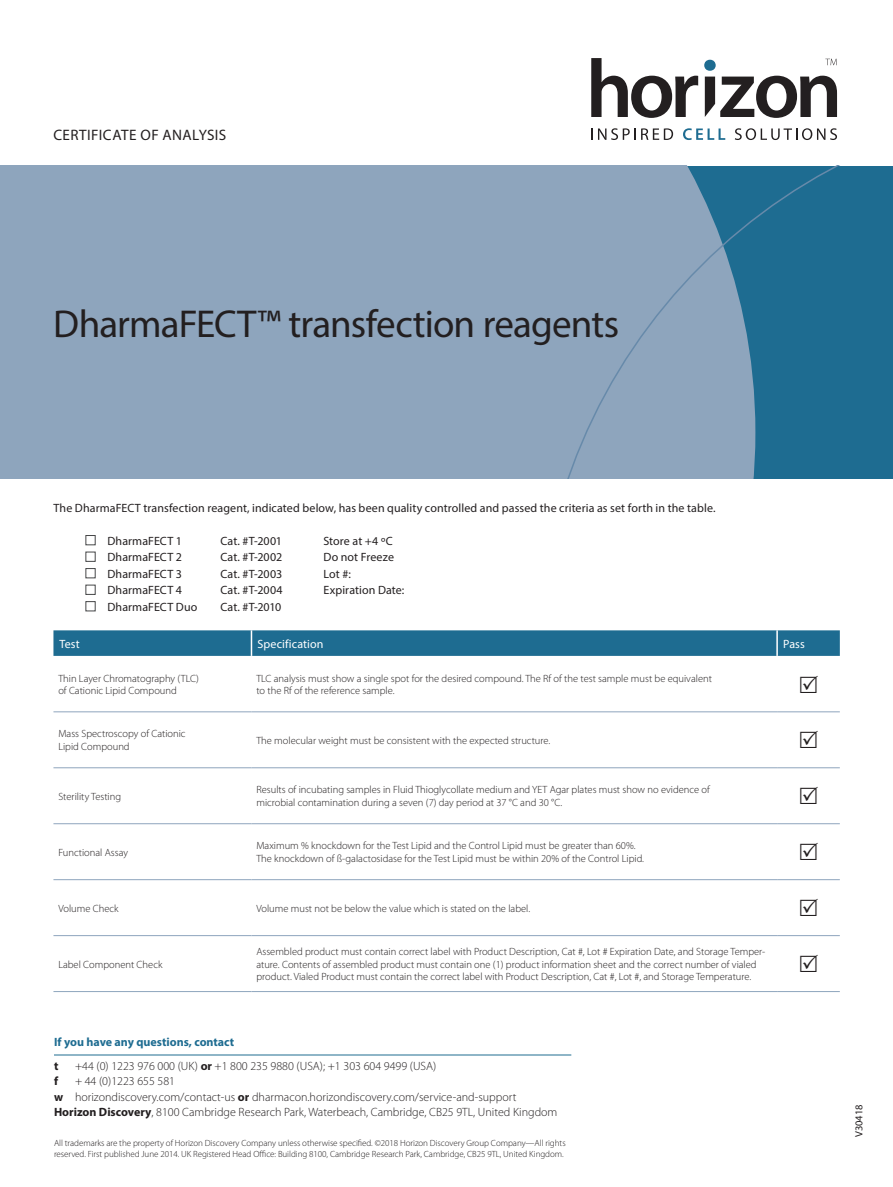
<style>
.page{position:relative;width:893px;height:1187px;background:#fff}
.page>*{position:absolute;margin:0;border:0;box-sizing:border-box;transform-origin:0 0}
.t1{font:39px "Myriad Pro";letter-spacing:-.02em;color:#231f20}
.t2{font:15.15px "Myriad Pro";letter-spacing:.025em;color:#231f20}
.t3{font:12px "Myriad Pro";letter-spacing:.01em;color:#231f20}
.t4{font:300 12px/15.3px "Myriad Pro";color:#231f20}
.t5{font:700 12px "Myriad Pro";color:#1e6c91}
.t6{font:12px "Myriad Pro";letter-spacing:.01em;color:#fff}
.t7{font:700 12px "Myriad Pro";color:#231f20}
.t8{font:300 10.5px/12.6px "Myriad Pro";color:#231f20}
.t9{font:10.5px "Myriad Pro";letter-spacing:-.005em;color:#231f20}
.t10{font:300 9px/10.8px "Myriad Pro";letter-spacing:-.005em;color:#231f20}
.s1{font-weight:700}
</style>
<div class="page">
<div style="left:0;top:166px;width:537px;height:312px;background:#8ea5bd"></div>
<svg style="left:537px;top:166px;width:356px;height:312px;background:#5c8ba9"></svg>
<svg style="left:591px;top:58px;width:107px;height:60px"></svg>
<div style="left:704px;top:60px;width:12px;height:11px;background:#1e6c91;border-radius:50%"></div>
<svg style="left:705px;top:76px;width:132px;height:42px"></svg>
<svg style="left:591px;top:128px;width:82px;height:12px"></svg>
<svg style="left:683px;top:128px;width:42px;height:12px"></svg>
<svg style="left:735px;top:128px;width:102px;height:12px"></svg>
<svg style="left:825px;top:59px;width:12px;height:6px"></svg>
<hr style="left:53px;top:711px;width:198px;height:1px;background:#8ea5bd">
<hr style="left:251px;top:711px;width:526px;height:1px;background:#8ea5bd">
<hr style="left:777px;top:711px;width:63px;height:1px;background:#8ea5bd">
<hr style="left:53px;top:767px;width:198px;height:1px;background:#8ea5bd">
<hr style="left:251px;top:767px;width:526px;height:1px;background:#8ea5bd">
<hr style="left:777px;top:767px;width:63px;height:1px;background:#8ea5bd">
<hr style="left:53px;top:823px;width:198px;height:1px;background:#8ea5bd">
<hr style="left:251px;top:823px;width:526px;height:1px;background:#8ea5bd">
<hr style="left:777px;top:823px;width:63px;height:1px;background:#8ea5bd">
<hr style="left:53px;top:879px;width:198px;height:1px;background:#8ea5bd">
<hr style="left:251px;top:879px;width:526px;height:1px;background:#8ea5bd">
<hr style="left:777px;top:879px;width:63px;height:1px;background:#8ea5bd">
<hr style="left:53px;top:935px;width:198px;height:1px;background:#8ea5bd">
<hr style="left:251px;top:935px;width:526px;height:1px;background:#8ea5bd">
<hr style="left:777px;top:935px;width:63px;height:1px;background:#8ea5bd">
<hr style="left:53px;top:991px;width:198px;height:1px;background:#8ea5bd">
<hr style="left:251px;top:991px;width:526px;height:1px;background:#8ea5bd">
<hr style="left:777px;top:991px;width:63px;height:1px;background:#8ea5bd">
<svg style="left:53px;top:630px;width:787px;height:26px;background:#226f93"></svg>
<hr style="left:776px;top:630px;width:2px;height:26px;background:#fff">
<div style="left:86px;top:535px;width:9px;height:10px;border:1px solid #464748"></div>
<div style="left:86px;top:568px;width:9px;height:10px;border:1px solid #464748"></div>
<div style="left:86px;top:601px;width:9px;height:10px;border:1px solid #464748"></div>
<hr style="left:54px;top:1054px;width:517px;height:1px;background:#1e6c91">
<h2 class="t2" style="left:53px;top:126px;width:174px">CERTIFICATE OF ANALYSIS</h2>
<h1 class="t1" style="left:53px;top:300px;width:567px">DharmaFECT™ transfection reagents</h1>
<p class="t3" style="left:53px;top:500px;width:664px">The DharmaFECT transfection reagent, indicated below, has been quality controlled and passed the criteria as set forth in the table.</p>
<p class="t3" style="left:107px;top:533px;width:76px">DharmaFECT 1</p>
<p class="t3" style="left:221px;top:533px;width:63px">Cat. #T-2001</p>
<p class="t3" style="left:323px;top:533px;width:71px">Store at +4 ºC</p>
<p class="t3" style="left:107px;top:550px;width:76px">DharmaFECT 2</p>
<p class="t3" style="left:221px;top:550px;width:63px">Cat. #T-2002</p>
<p class="t3" style="left:323px;top:550px;width:72px">Do not Freeze</p>
<p class="t3" style="left:107px;top:566px;width:76px">DharmaFECT 3</p>
<p class="t3" style="left:221px;top:566px;width:63px">Cat. #T-2003</p>
<p class="t3" style="left:323px;top:566px;width:29px">Lot #:</p>
<p class="t3" style="left:107px;top:583px;width:76px">DharmaFECT 4</p>
<p class="t3" style="left:221px;top:583px;width:64px">Cat. #T-2004</p>
<p class="t3" style="left:323px;top:583px;width:82px">Expiration Date:</p>
<p class="t3" style="left:107px;top:599px;width:91px">DharmaFECT Duo</p>
<p class="t3" style="left:221px;top:599px;width:62px">Cat. #T-2010</p>
<p class="t6" style="left:59px;top:636px;width:22px">Test</p>
<p class="t6" style="left:257px;top:636px;width:68px">Specification</p>
<p class="t6" style="left:783px;top:636px;width:23px">Pass</p>
<p class="t8" style="left:58px;top:671px;width:142px">Thin Layer Chromatography (TLC) of Cationic Lipid Compound</p>
<p class="t8" style="left:256px;top:671px;width:457px">TLC analysis must show a single spot for the desired compound. The Rf of the test sample must be equivalent to the Rf of the reference sample.</p>
<p class="t8" style="left:58px;top:727px;width:129px">Mass Spectroscopy of Cationic<br>Lipid Compound</p>
<p class="t8" style="left:256px;top:734px;width:295px">The molecular weight must be consistent with the expected structure.</p>
<p class="t8" style="left:58px;top:790px;width:64px">Sterility Testing</p>
<p class="t8" style="left:256px;top:783px;width:455px">Results of incubating samples in Fluid Thioglycollate medium and YET Agar plates must show no evidence of microbial contamination during a seven (7) day period at 37 °C and 30 °C.</p>
<p class="t8" style="left:58px;top:846px;width:71px">Functional Assay</p>
<p class="t8" style="left:256px;top:839px;width:389px">Maximum % knockdown for the Test Lipid and the Control Lipid must be greater than 60%.<br>The knockdown of ß-galactosidase for the Test Lipid must be within 20% of the Control Lipid.</p>
<p class="t8" style="left:58px;top:901px;width:62px">Volume Check</p>
<p class="t8" style="left:256px;top:901px;width:275px">Volume must not be below the value which is stated on the label.</p>
<p class="t8" style="left:58px;top:957px;width:106px">Label Component Check</p>
<p class="t8" style="left:256px;top:945px;width:510px">Assembled product must contain correct label with Product Description, Cat #, Lot # Expiration Date, and Storage Temper&shy;ature. Contents of assembled product must contain one (1) product information sheet and the correct number of vialed product. Vialed Product must contain the correct label with Product Description, Cat #, Lot #, and Storage Temperature.</p>
<p class="t5" style="left:54px;top:1034px;width:182px">If you have any questions, contact</p>
<p class="t7" style="left:54px;top:1057px;width:6px">t</p>
<p class="t4" style="left:75px;top:1058px;width:363px">+44 (0) 1223 976 000 (UK) <span class="s1">or</span> +1 800 235 9880 (USA); +1 303 604 9499 (USA)</p>
<p class="t7" style="left:54px;top:1073px;width:6px">f</p>
<p class="t4" style="left:54px;top:1073px;width:505px;text-indent:21px">+ 44 (0)1223 655 581<br><span class="s1">w</span> horizondiscovery.com/contact-us <span class="s1">or</span> dharmacon.horizondiscovery.com/service-and-support<br><span class="s1">Horizon Discovery</span>, 8100 Cambridge Research Park, Waterbeach, Cambridge, CB25 9TL, United Kingdom</p>
<p class="t10" style="left:54px;top:1137px;width:513px">All trademarks are the property of Horizon Discovery Company unless otherwise specified. ©2018 Horizon Discovery Group Company—All rights reserved. First published June 2014. UK Registered Head Office: Building 8100, Cambridge Research Park, Cambridge, CB25 9TL, United Kingdom.</p>
<p class="t9" style="left:853px;top:1137px;width:34px;rotate:-90deg">V30418</p>
</div>
